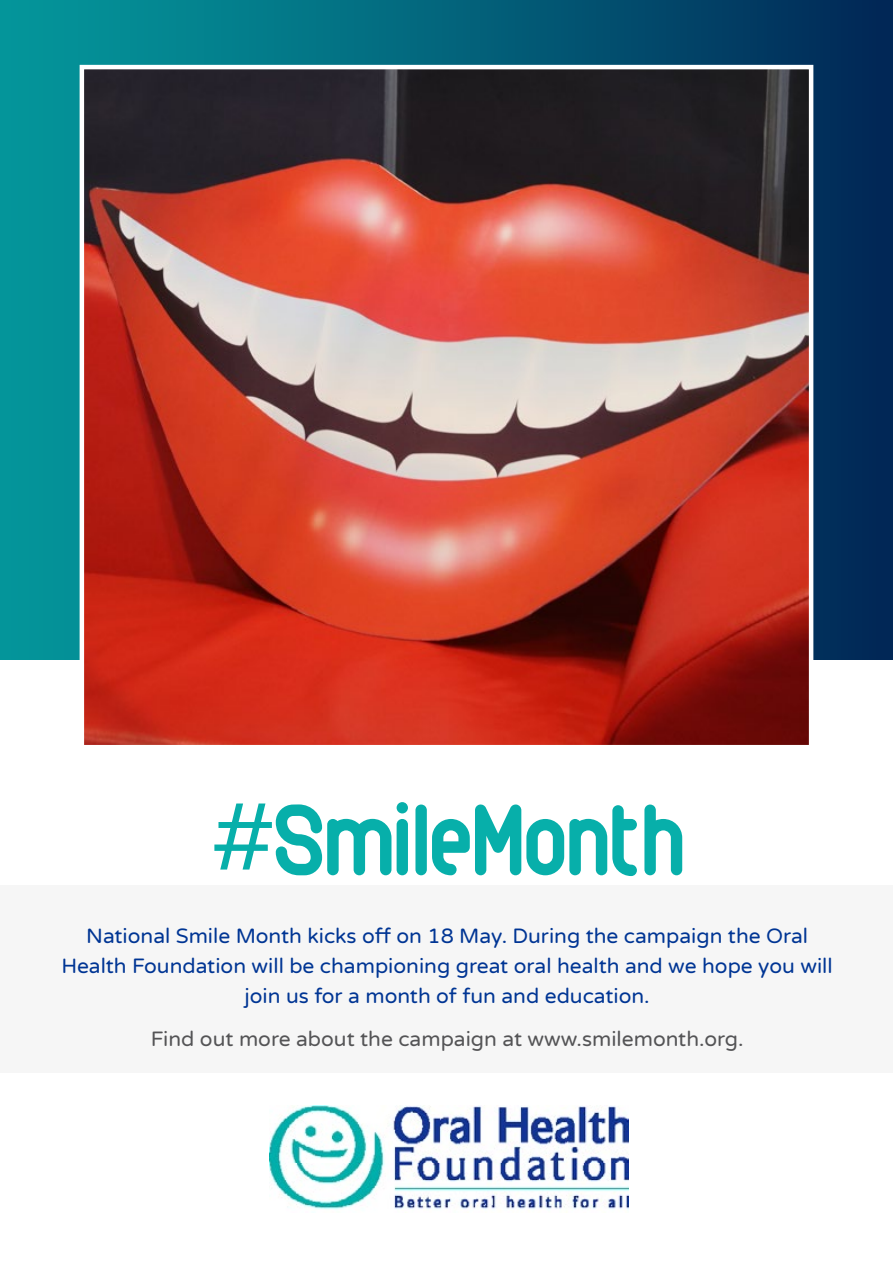
<style>
.page{position:relative;width:893px;height:1263px;background:#fff}
.page>*{position:absolute;margin:0;border:0;box-sizing:border-box;transform-origin:0 0}
.t1{font:93px "Rimini";letter-spacing:-.02em;color:#07afaa}
.t2{font:21px/30px "Varela Round";color:#003594;text-align:center}
.t3{font:21px "Varela Round";color:#545456}
.s1{font-family:"Raleway";font-weight:500}
</style>
<div class="page">
<div style="left:0;top:0;width:893px;height:659px;background:linear-gradient(to right,#059c9f,#022a58)"></div>
<div style="left:0;top:885px;width:893px;height:188px;background:#f6f6f6"></div>
<img style="left:85px;top:70px;width:723px;height:674px">
<div style="left:80px;top:65px;width:733px;height:684px;border:4px solid #fff"></div>
<img style="left:269px;top:1106px;width:360px;height:107px">
<h1 class="t1" style="left:211px;top:786px;width:475px"><span class="s1">#</span>SmileMonth</h1>
<p class="t2" style="left:61px;top:920px;width:773px">National Smile Month kicks off on 18 May. During the campaign the Oral<br>Health Foundation will be championing great oral health and we hope you will join us for a month of fun and education.</p>
<p class="t3" style="left:151px;top:1024px;width:594px">Find out more about the campaign at www.smilemonth.org.</p>
</div>
